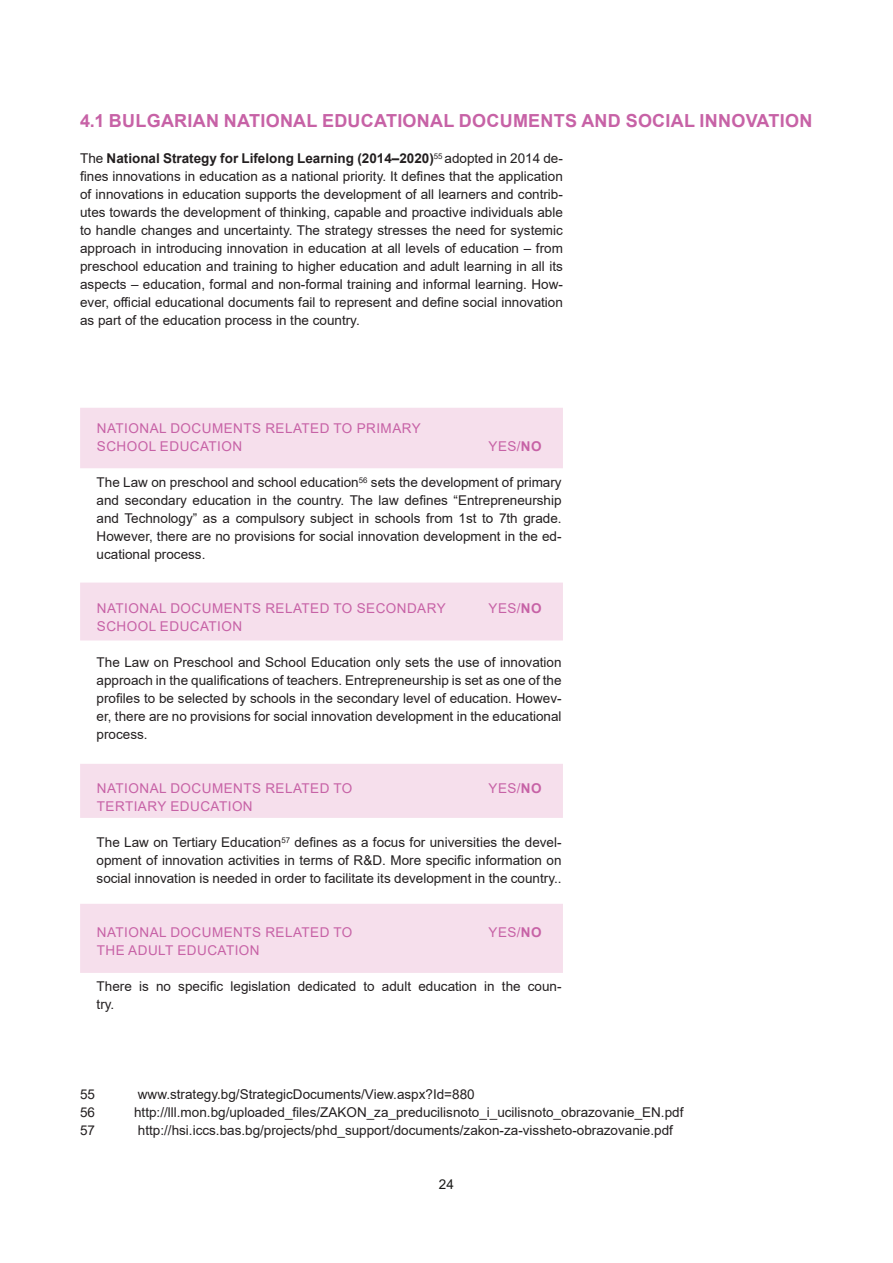
<style>
.page{position:relative;width:893px;height:1263px;background:#fff}
.page>*{position:absolute;margin:0;border:0;box-sizing:border-box;transform-origin:0 0}
.t1{font:700 18px "Arial";letter-spacing:.015em;color:#c762a6}
.t2{font:13.5px/18px "Arial";color:#231f20;text-align:justify}
.t3{font:13.5px/18px "Arial";letter-spacing:.035em;color:#c762a6}
.t4{font:13.5px "Arial";color:#1a1a18}
.s1{font-weight:700}
</style>
<div class="page">
<svg style="left:80px;top:408px;width:483px;height:565px"></svg>
<h1 class="t1" style="left:80px;top:108px;width:734px">4.1 BULGARIAN NATIONAL EDUCATIONAL DOCUMENTS AND SOCIAL INNOVATION</h1>
<p class="t2" style="left:80px;top:149px;width:484px">The <span class="s1">National Strategy for Lifelong Learning (2014–2020)</span><sup>55</sup> adopted in 2014 de&shy;fines innovations in education as a national priority. It defines that the application of innovations in education supports the development of all learners and contrib&shy;utes towards the development of thinking, capable and proactive individuals able to handle changes and uncertainty. The strategy stresses the need for systemic approach in introducing innovation in education at all levels of education – from preschool education and training to higher education and adult learning in all its aspects – education, formal and non-formal training and informal learning. How&shy;ever, official educational documents fail to represent and define social innovation as part of the education process in the country.</p>
<p class="t3" style="left:97px;top:419px;width:325px">NATIONAL DOCUMENTS RELATED TO PRIMARY<br>SCHOOL EDUCATION</p>
<p class="t2" style="left:97px;top:473px;width:466px">The Law on preschool and school education<sup>56</sup> sets the development of primary and secondary education in the country. The law defines “Entrepreneurship and Technology” as a compulsory subject in schools from 1st to 7th grade.<br>However, there are no provisions for social innovation development in the ed&shy;ucational process.</p>
<p class="t3" style="left:489px;top:437px;width:54px">YES/<span class="s1">NO</span></p>
<p class="t3" style="left:97px;top:599px;width:350px">NATIONAL DOCUMENTS RELATED TO SECONDARY<br>SCHOOL EDUCATION</p>
<p class="t2" style="left:97px;top:653px;width:467px">The Law on Preschool and School Education only sets the use of innovation approach in the qualifications of teachers. Entrepreneurship is set as one of the profiles to be selected by schools in the secondary level of education. Howev&shy;er, there are no provisions for social innovation development in the educational process.</p>
<p class="t3" style="left:489px;top:599px;width:54px">YES/<span class="s1">NO</span></p>
<p class="t3" style="left:97px;top:779px;width:257px">NATIONAL DOCUMENTS RELATED TO<br>TERTIARY EDUCATION</p>
<p class="t2" style="left:97px;top:833px;width:466px">The Law on Tertiary Education<sup>57</sup> defines as a focus for universities the devel&shy;opment of innovation activities in terms of R&amp;D. More specific information on social innovation is needed in order to facilitate its development in the country..</p>
<p class="t3" style="left:489px;top:779px;width:54px">YES/<span class="s1">NO</span></p>
<p class="t3" style="left:97px;top:923px;width:257px">NATIONAL DOCUMENTS RELATED TO<br>THE ADULT EDUCATION</p>
<p class="t2" style="left:97px;top:977px;width:466px">There is no specific legislation dedicated to adult education in the coun&shy;try.</p>
<p class="t3" style="left:489px;top:923px;width:54px">YES/<span class="s1">NO</span></p>
<p class="t2" style="left:80px;top:1085px;width:17px">55</p>
<p class="t2" style="left:138px;top:1085px;width:338px">www.strategy.bg/StrategicDocuments/View.aspx?Id=880</p>
<p class="t2" style="left:80px;top:1103px;width:17px">56</p>
<p class="t2" style="left:134px;top:1103px;width:551px">http://lll.mon.bg/uploaded_files/ZAKON_za_preducilisnoto_i_ucilisnoto_obrazovanie_EN.pdf</p>
<p class="t2" style="left:80px;top:1121px;width:17px">57</p>
<p class="t2" style="left:138px;top:1121px;width:536px">http://hsi.iccs.bas.bg/projects/phd_support/documents/zakon-za-vissheto-obrazovanie.pdf</p>
<p class="t4" style="left:439px;top:1175px;width:17px">24</p>
</div>
